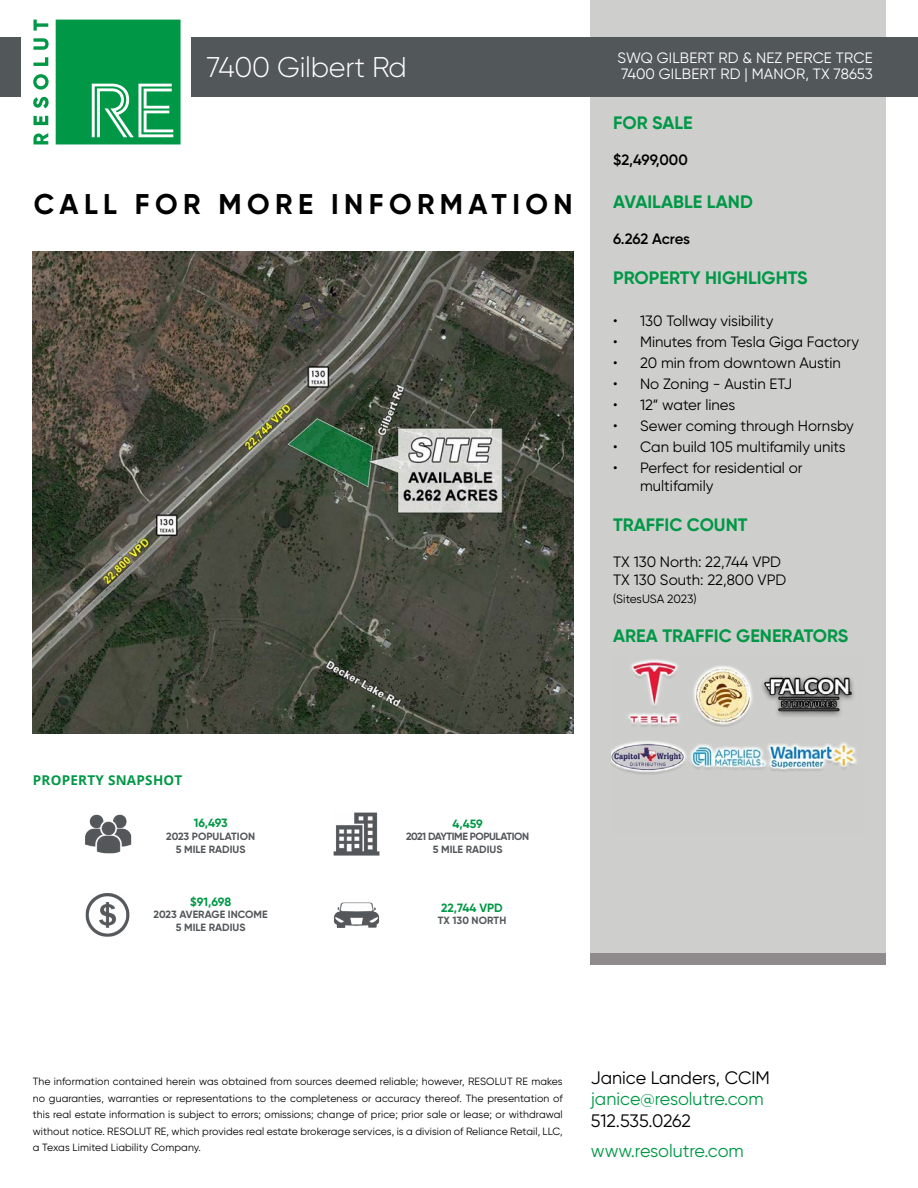
<style>
.page{position:relative;width:918px;height:1188px;background:#fff}
.page>*{position:absolute;margin:0;border:0;box-sizing:border-box;transform-origin:0 0}
.t1{font:700 28.5px "Gilroy";letter-spacing:.19em;color:#000}
.t2{font:300 28.5px "Gilroy";letter-spacing:-.01em;color:#fff}
.t3{font:700 18px "Gilroy";color:#009846}
.t4{font:18px "Gilroy";color:#009846}
.t5{font:18px "Gilroy";color:#000}
.t6{font:15px/18px "Gilroy";color:#000}
.t7{font:15px/16.5px "Gilroy";letter-spacing:.01em;color:#fff}
.t8{font:600 15px "Gilroy";letter-spacing:-.015em;color:#000}
.t9{font:700 13.5px "Open Sans";letter-spacing:.02em;color:#009846}
.t10{font:700 12px "Gilroy";color:#009846}
.t11{font:12px "Gilroy";letter-spacing:-.01em;color:#000}
.t12{font:10.5px/16.5px "Gilroy";letter-spacing:.01em;color:#000;text-align:justify}
.t13{font:700 10.5px/12.6px "Gilroy";color:#52575a;text-align:center}
.t14{font:700 10.5px/12.6px "Gilroy";letter-spacing:-.04em;color:#52575a;text-align:center}
</style>
<div class="page">
<div style="left:591px;top:0;width:295px;height:954px;background:#cecfcd"></div>
<div style="left:590px;top:953px;width:296px;height:12px;background:#8f8b8c"></div>
<div style="left:0;top:37px;width:918px;height:60px;background:#52575a"></div>
<div style="left:22px;top:14px;width:169px;height:134px;background:#fff"></div>
<svg style="left:33px;top:20px;width:148px;height:124px"></svg>
<img style="left:85px;top:814px;width:47px;height:40px">
<img style="left:85px;top:893px;width:45px;height:44px">
<img style="left:333px;top:812px;width:47px;height:44px">
<img style="left:333px;top:902px;width:47px;height:26px">
<img style="left:612px;top:659px;width:245px;height:116px">
<img style="left:33px;top:252px;width:541px;height:481px">
<h1 class="t2" style="left:207px;top:49px;width:202px">7400 Gilbert Rd</h1>
<h3 class="t7" style="left:618px;top:49px;width:257px">SWQ GILBERT RD &amp; NEZ PERCE TRCE<br>7400 GILBERT RD | MANOR, TX 78653</h3>
<h1 class="t1" style="left:34px;top:186px;width:540px">CALL FOR MORE INFORMATION</h1>
<h2 class="t3" style="left:613px;top:112px;width:81px">FOR SALE</h2>
<h3 class="t8" style="left:613px;top:151px;width:76px">$2,499,000</h3>
<h2 class="t3" style="left:613px;top:191px;width:141px">AVAILABLE LAND</h2>
<h3 class="t8" style="left:613px;top:230px;width:78px">6.262 Acres</h3>
<h2 class="t3" style="left:613px;top:267px;width:196px">PROPERTY HIGHLIGHTS</h2>
<h3 class="t6" style="left:613px;top:312px;width:162px">• 130 Tollway visibility</h3>
<h3 class="t6" style="left:613px;top:333px;width:248px">• Minutes from Tesla Giga Factory</h3>
<h3 class="t6" style="left:613px;top:354px;width:229px">• 20 min from downtown Austin</h3>
<h3 class="t6" style="left:613px;top:375px;width:181px">• No Zoning - Austin ETJ</h3>
<h3 class="t6" style="left:613px;top:396px;width:124px">• 12” water lines</h3>
<h3 class="t6" style="left:613px;top:417px;width:242px">• Sewer coming through Hornsby</h3>
<h3 class="t6" style="left:613px;top:438px;width:234px">• Can build 105 multifamily units</h3>
<h3 class="t6" style="left:640px;top:459px;width:164px;text-indent:-27px">• Perfect for residential or multifamily</h3>
<h2 class="t3" style="left:613px;top:513px;width:136px">TRAFFIC COUNT</h2>
<h3 class="t6" style="left:613px;top:552px;width:175px">TX 130 North: 22,744 VPD<br>TX 130 South: 22,800 VPD</h3>
<p class="t11" style="left:613px;top:591px;width:85px">(SitesUSA 2023)</p>
<h2 class="t3" style="left:613px;top:625px;width:237px">AREA TRAFFIC GENERATORS</h2>
<p class="t9" style="left:33px;top:771px;width:151px">PROPERTY SNAPSHOT</p>
<p class="t10" style="left:194px;top:816px;width:35px">16,493</p>
<p class="t13" style="left:166px;top:830px;width:90px">2023 POPULATION<br>5 MILE RADIUS</p>
<p class="t10" style="left:190px;top:894px;width:42px">$91,698</p>
<p class="t13" style="left:154px;top:908px;width:116px">2023 AVERAGE INCOME<br>5 MILE RADIUS</p>
<p class="t10" style="left:453px;top:816px;width:32px">4,459</p>
<p class="t14" style="left:406px;top:830px;width:124px">2021 DAYTIME POPULATION<br>5 MILE RADIUS</p>
<p class="t10" style="left:441px;top:900px;width:63px">22,744 VPD</p>
<p class="t13" style="left:438px;top:914px;width:70px">TX 130 NORTH</p>
<p class="t12" style="left:33px;top:1073px;width:532px">The information contained herein was obtained from sources deemed reliable; however, RESOLUT RE makes no guaranties, warranties or representations to the completeness or accuracy thereof. The presentation of this real estate information is subject to errors; omissions; change of price; prior sale or lease; or withdrawal without notice. RESOLUT RE, which provides real estate brokerage services, is a division of Reliance Retail, LLC, a Texas Limited Liability Company.</p>
<h2 class="t5" style="left:591px;top:1066px;width:181px">Janice Landers, CCIM</h2>
<h2 class="t4" style="left:591px;top:1088px;width:174px">janice@resolutre.com</h2>
<h2 class="t5" style="left:591px;top:1110px;width:102px">512.535.0262</h2>
<h2 class="t4" style="left:591px;top:1140px;width:155px">www.resolutre.com</h2>
</div>
